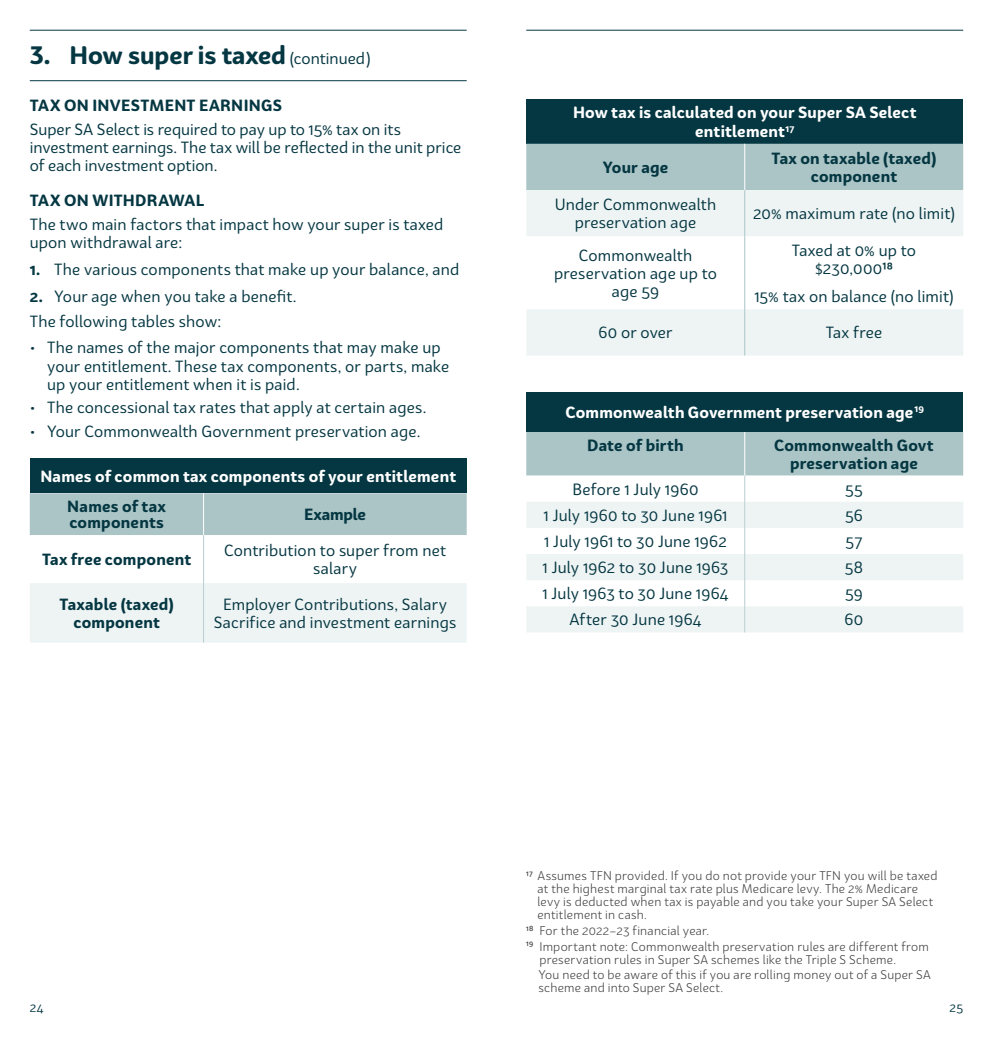
<style>
.page{position:relative;width:993px;height:1042px;background:#fff}
.page>*{position:absolute;margin:0;border:0;box-sizing:border-box;transform-origin:0 0}
.Heading{font:700 24.5px "Bw Surco";color:#053742}
.Body{font:15.75px/18.4px "Bw Surco";letter-spacing:.01em;color:#053742}
.Footnotes{font:15.75px/18.4px "Bw Surco";letter-spacing:.01em;color:#053742;text-align:center}
.Footnotes-2{font:700 15.75px/17.5px "Bw Surco";letter-spacing:.015em;color:#053742;text-align:center}
.Body-2{font:700 15.75px/18.4px "Bw Surco";letter-spacing:.015em;color:#fff;text-align:center}
.Secondary_heading{font:700 15.75px "Bw Surco";letter-spacing:.02em;color:#053742}
.Footnotes-3{font:700 15.75px "Bw Surco";letter-spacing:-.01em;color:#053742}
.Footnotes-4{font:12.25px/13.1px "Bw Surco";letter-spacing:.02em;color:#404040}
.t1{font:12.25px "Bw Surco";color:#053742}
.s1{font-weight:400;font-size:15.75px}
.s2{font-weight:700;font-size:14.88px}
.s3{font-weight:500}
</style>
<div class="page">
<hr style="left:30px;top:30px;width:436px;height:1px;background:#053742">
<hr style="left:30px;top:80px;width:436px;height:1px;background:#053742">
<hr style="left:526px;top:30px;width:436px;height:1px;background:#053742">
<div style="left:30px;top:458px;width:436px;height:35px;background:#053742"></div>
<svg style="left:30px;top:493px;width:436px;height:150px"></svg>
<hr style="left:203px;top:493px;width:1px;height:42px;background:#fff">
<hr style="left:203px;top:535px;width:1px;height:48px;background:#b8cecf">
<hr style="left:203px;top:583px;width:1px;height:60px;background:#b8cecf">
<div style="left:526px;top:99px;width:436px;height:45px;background:#053742"></div>
<div style="left:526px;top:144px;width:436px;height:46px;background:#abc5c7"></div>
<div style="left:526px;top:190px;width:436px;height:165px;background:#eef4f4"></div>
<svg style="left:526px;top:236px;width:436px;height:73px"></svg>
<hr style="left:744px;top:144px;width:1px;height:46px;background:#fff">
<hr style="left:744px;top:190px;width:1px;height:46px;background:#abc5c7">
<hr style="left:744px;top:236px;width:1px;height:73px;background:#abc5c7">
<hr style="left:744px;top:309px;width:1px;height:46px;background:#abc5c7">
<div style="left:526px;top:392px;width:436px;height:40px;background:#053742"></div>
<svg style="left:526px;top:432px;width:436px;height:200px"></svg>
<p class="Heading" style="left:30px;top:38px;width:342px">3. How super is taxed <span class="s1">(continued)</span></p>
<p class="Secondary_heading" style="left:30px;top:95px;width:254px">TAX ON INVESTMENT EARNINGS</p>
<p class="Body" style="left:30px;top:119px;width:433px">Super SA Select is required to pay up to 15% tax on its investment earnings. The tax will be reflected in the unit price of each investment option.</p>
<p class="Secondary_heading" style="left:30px;top:190px;width:176px">TAX ON WITHDRAWAL</p>
<p class="Body" style="left:30px;top:214px;width:415px">The two main factors that impact how your super is taxed upon withdrawal are:</p>
<p class="Body" style="left:30px;top:259px;width:431px"><span class="s2">1.</span> The various components that make up your balance, and</p>
<p class="Body" style="left:30px;top:286px;width:268px"><span class="s2">2.</span> Your age when you take a benefit.</p>
<p class="Body" style="left:30px;top:312px;width:193px">The following tables show:</p>
<p class="Body" style="left:47px;top:338px;width:403px;text-indent:-17px">• The names of the major components that may make up your entitlement. These tax components, or parts, make up your entitlement when it is paid.</p>
<p class="Body" style="left:30px;top:398px;width:398px">• The concessional tax rates that apply at certain ages.</p>
<p class="Body" style="left:30px;top:421px;width:392px">• Your Commonwealth Government preservation age.</p>
<p class="Body-2" style="left:40px;top:466px;width:417px">Names of common tax components of your entitlement</p>
<p class="Footnotes-2" style="left:67px;top:498px;width:100px;line-height:15.8px;text-align:left">Names of tax components</p>
<p class="Footnotes-3" style="left:304px;top:504px;width:63px">Example</p>
<p class="Footnotes-2" style="left:42px;top:550px;width:151px">Tax free component</p>
<p class="Footnotes" style="left:224px;top:541px;width:224px">Contribution to super from net salary</p>
<p class="Footnotes-2" style="left:59px;top:594px;width:116px;line-height:18.4px">Taxable (taxed) component</p>
<p class="Footnotes" style="left:214px;top:594px;width:244px">Employer Contributions, Salary<br>Sacrifice and investment earnings</p>
<p class="Body-2" style="left:573px;top:103px;width:345px">How tax is calculated on your Super SA Select entitlement<sup>17</sup></p>
<p class="Footnotes-2" style="left:602px;top:158px;width:67px">Your age</p>
<p class="Footnotes-2" style="left:771px;top:149px;width:166px">Tax on taxable (taxed) component</p>
<p class="Footnotes" style="left:554px;top:195px;width:163px">Under Commonwealth preservation age</p>
<p class="Footnotes" style="left:752px;top:204px;width:203px">20% maximum rate (no limit)</p>
<p class="Footnotes" style="left:554px;top:245px;width:164px">Commonwealth preservation age up to age 59</p>
<p class="Footnotes" style="left:791px;top:240px;width:126px">Taxed at 0% up to $230,000<span class="s3">18</span></p>
<p class="Footnotes" style="left:754px;top:287px;width:200px">15% tax on balance (no limit)</p>
<p class="Footnotes" style="left:598px;top:323px;width:75px">60 or over</p>
<p class="Footnotes" style="left:825px;top:323px;width:58px">Tax free</p>
<p class="Body-2" style="left:565px;top:402px;width:360px">Commonwealth Government preservation age<sup>19</sup></p>
<p class="Footnotes-2" style="left:587px;top:436px;width:98px">Date of birth</p>
<p class="Footnotes-2" style="left:774px;top:436px;width:161px">Commonwealth Govt preservation age</p>
<p class="Footnotes" style="left:572px;top:479px;width:127px">Before 1 July 1960</p>
<p class="Footnotes" style="left:844px;top:479px;width:19px">55</p>
<p class="Footnotes" style="left:543px;top:505px;width:185px">1 July 1960 to 30 June 1961</p>
<p class="Footnotes" style="left:844px;top:505px;width:19px">56</p>
<p class="Footnotes" style="left:544px;top:532px;width:184px">1 July 1961 to 30 June 1962</p>
<p class="Footnotes" style="left:845px;top:532px;width:18px">57</p>
<p class="Footnotes" style="left:542px;top:558px;width:187px">1 July 1962 to 30 June 1963</p>
<p class="Footnotes" style="left:844px;top:558px;width:20px">58</p>
<p class="Footnotes" style="left:542px;top:584px;width:187px">1 July 1963 to 30 June 1964</p>
<p class="Footnotes" style="left:844px;top:584px;width:19px">59</p>
<p class="Footnotes" style="left:569px;top:610px;width:134px">After 30 June 1964</p>
<p class="Footnotes" style="left:844px;top:610px;width:20px">60</p>
<p class="Footnotes-4" style="left:537px;top:868px;width:401px;text-indent:-11px"><sup>17</sup> Assumes TFN provided. If you do not provide your TFN you will be taxed at the highest marginal tax rate plus Medicare levy. The 2% Medicare levy is deducted when tax is payable and you take your Super SA Select entitlement in cash.</p>
<p class="Footnotes-4" style="left:526px;top:923px;width:184px"><sup>18</sup> For the 2022–23 financial year.</p>
<p class="Footnotes-4" style="left:539px;top:939px;width:391px;text-indent:-13px"><sup>19</sup> Important note: Commonwealth preservation rules are different from preservation rules in Super SA schemes like the Triple S Scheme.</p>
<p class="Footnotes-4" style="left:538px;top:968px;width:394px">You need to be aware of this if you are rolling money out of a Super SA scheme and into Super SA Select.</p>
<p class="t1" style="left:30px;top:999px;width:15px">24</p>
<p class="t1" style="left:949px;top:999px;width:15px">25</p>
</div>
